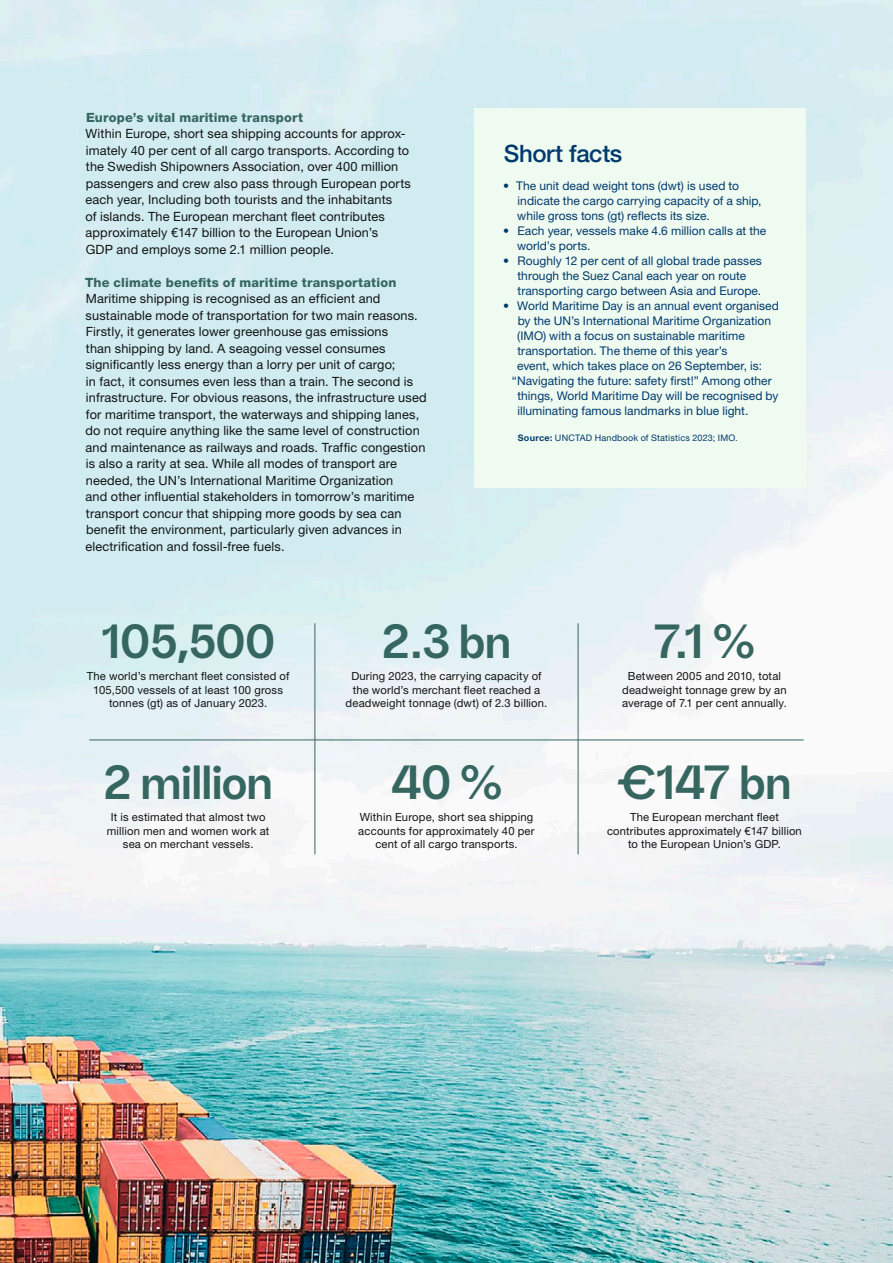
<style>
.page{position:relative;width:893px;height:1263px;background:#fff}
.page>*{position:absolute;margin:0;border:0;box-sizing:border-box;transform-origin:0 0}
.t1{font:700 48px "SCA Sans";letter-spacing:-.01em;color:#366660}
.t2{font:500 24px "Helvetica Neue LT Std";letter-spacing:-.015em;color:#003a6d}
.t3{font:12.75px/16.5px "Helvetica Neue LT Std";letter-spacing:.01em;color:#131413}
.t4{font:800 12.75px "Helvetica Neue LT Std";letter-spacing:.015em;color:#366660}
.t5{font:12px/15px "Helvetica Neue LT Std";letter-spacing:.005em;color:#003a6d}
.t6{font:11.25px/13.5px "Helvetica Neue LT Std";letter-spacing:.015em;color:#131413;text-align:center}
.t7{font:9px "Helvetica Neue LT Std";letter-spacing:.02em;color:#003a6d}
.s1{font-weight:700}
</style>
<div class="page">
<img style="left:0;top:0;width:893px;height:1263px">
<div style="left:474px;top:108px;width:332px;height:380px;background:#effaf0"></div>
<hr style="left:315px;top:623px;width:1px;height:231px;background:#366660">
<hr style="left:578px;top:623px;width:1px;height:231px;background:#366660">
<hr style="left:89px;top:740px;width:715px;height:1px;background:#366660">
<p class="t4" style="left:86px;top:110px;width:218px">Europe’s vital maritime transport</p>
<p class="t3" style="left:85px;top:125px;width:327px">Within Europe, short sea shipping accounts for approx&shy;imately 40 per cent of all cargo transports. According to the Swedish Shipowners Association, over 400 million passengers and crew also pass through European ports each year, Including both tourists and the inhabitants<br>of islands. The European merchant fleet contributes approximately €147 billion to the European Union’s<br>GDP and employs some 2.1 million people.</p>
<p class="t4" style="left:85px;top:275px;width:313px">The climate benefits of maritime transportation</p>
<p class="t3" style="left:85px;top:290px;width:343px">Maritime shipping is recognised as an efficient and sustainable mode of transportation for two main reasons.<br>Firstly, it generates lower greenhouse gas emissions<br>than shipping by land. A seagoing vessel consumes significantly less energy than a lorry per unit of cargo;<br>in fact, it consumes even less than a train. The second is infrastructure. For obvious reasons, the infrastructure used for maritime transport, the waterways and shipping lanes, do not require anything like the same level of construction and maintenance as railways and roads. Traffic congestion is also a rarity at sea. While all modes of transport are needed, the UN’s International Maritime Organization<br>and other influential stakeholders in tomorrow’s maritime transport concur that shipping more goods by sea can benefit the environment, particularly given advances in electrification and fossil-free fuels.</p>
<h2 class="t2" style="left:504px;top:139px;width:120px">Short facts</h2>
<p class="t5" style="left:517px;top:178px;width:246px;text-indent:-14px">• The unit dead weight tons (dwt) is used to indicate the cargo carrying capacity of a ship, while gross tons (gt) reflects its size.</p>
<p class="t5" style="left:517px;top:223px;width:251px;text-indent:-14px">• Each year, vessels make 4.6 million calls at the world’s ports.</p>
<p class="t5" style="left:518px;top:253px;width:246px;text-indent:-14px">• Roughly 12 per cent of all global trade passes through the Suez Canal each year on route transporting cargo between Asia and Europe.</p>
<p class="t5" style="left:503px;top:298px;width:277px">• World Maritime Day is an annual event organised</p>
<p class="t5" style="left:518px;top:313px;width:255px">by the UN’s International Maritime Organization</p>
<p class="t5" style="left:517px;top:328px;width:229px">(IMO) with a focus on sustainable maritime</p>
<p class="t5" style="left:518px;top:343px;width:211px">transportation. The theme of this year’s</p>
<p class="t5" style="left:517px;top:358px;width:247px">event, which takes place on 26 September, is:</p>
<p class="t5" style="left:512px;top:373px;width:261px">“Navigating the future: safety first!” Among other</p>
<p class="t5" style="left:518px;top:388px;width:263px">things, World Maritime Day will be recognised by</p>
<p class="t5" style="left:518px;top:403px;width:232px">illuminating famous landmarks in blue light.</p>
<p class="t7" style="left:518px;top:432px;width:221px"><span class="s1">Source:</span> UNCTAD Handbook of Statistics 2023; IMO.</p>
<h1 class="t1" style="left:101px;top:605px;width:175px">105,500</h1>
<p class="t6" style="left:87px;top:669px;width:204px">The world’s merchant fleet consisted of<br>105,500 vessels of at least 100 gross tonnes (gt) as of January 2023.</p>
<h1 class="t1" style="left:103px;top:746px;width:171px">2 million</h1>
<p class="t6" style="left:107px;top:810px;width:164px">It is estimated that almost two million men and women work at sea on merchant vessels.</p>
<h1 class="t1" style="left:382px;top:605px;width:131px">2.3 bn</h1>
<p class="t6" style="left:346px;top:669px;width:203px">During 2023, the carrying capacity of the world’s merchant fleet reached a deadweight tonnage (dwt) of 2.3 billion.</p>
<h1 class="t1" style="left:391px;top:746px;width:113px">40 %</h1>
<p class="t6" style="left:358px;top:810px;width:178px">Within Europe, short sea shipping accounts for approximately 40 per cent of all cargo transports.</p>
<h1 class="t1" style="left:654px;top:605px;width:103px">7.1 %</h1>
<p class="t6" style="left:622px;top:669px;width:166px">Between 2005 and 2010, total deadweight tonnage grew by an average of 7.1 per cent annually.</p>
<h1 class="t1" style="left:617px;top:746px;width:176px">€147 bn</h1>
<p class="t6" style="left:607px;top:810px;width:196px">The European merchant fleet contributes approximately €147 billion to the European Union’s GDP.</p>
</div>
